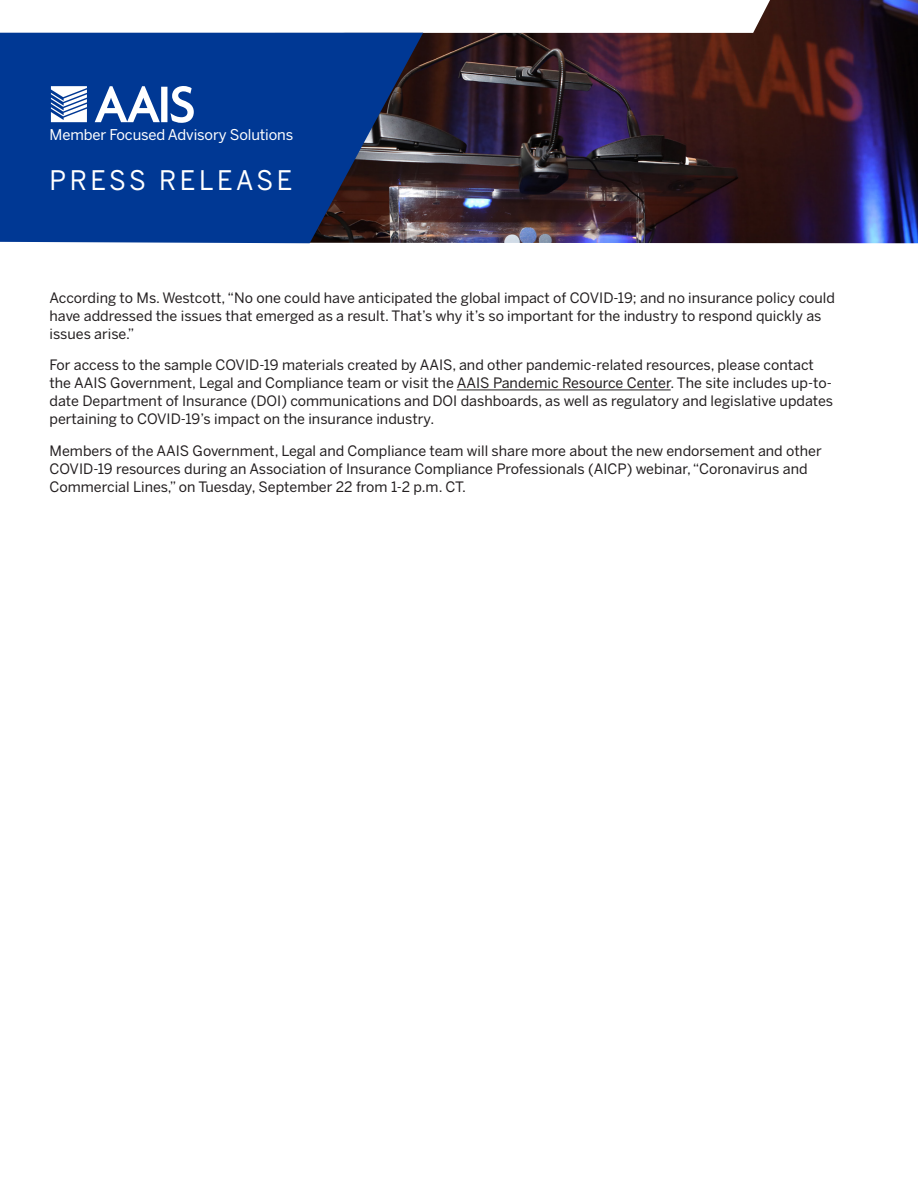
<style>
.page{position:relative;width:918px;height:1188px;background:#fff}
.page>*{position:absolute;margin:0;border:0;box-sizing:border-box;transform-origin:0 0}
.t1{font:26.85px "Benton Sans";letter-spacing:.14em;color:#fff;scale:.95 1}
.t2{font:14.7px "Benton Sans";letter-spacing:-.01em;color:#fff}
.t3{font:14.25px/18px "Benton Sans";color:#231f20}
</style>
<div class="page">
<hr style="left:457px;top:390px;width:214px;height:1px;background:#231f20">
<img style="left:275px;top:0;width:643px;height:243px">
<svg style="left:0;top:33px;width:423px;height:210px;background:#0a3887"></svg>
<svg style="left:51px;top:86px;width:36px;height:36px"></svg>
<svg style="left:95px;top:86px;width:99px;height:37px"></svg>
<p class="t2" style="left:50px;top:126px;width:245px">Member Focused Advisory Solutions</p>
<p class="t1" style="left:50px;top:164px;width:257px">PRESS RELEASE</p>
<p class="t3" style="left:50px;top:289px;width:787px">According to Ms. Westcott, “No one could have anticipated the global impact of COVID-19; and no insurance policy could have addressed the issues that emerged as a result. That’s why it’s so important for the industry to respond quickly as issues arise.”</p>
<p class="t3" style="left:50px;top:356px;width:785px">For access to the sample COVID-19 materials created by AAIS, and other pandemic-related resources, please contact the AAIS Government, Legal and Compliance team or visit the AAIS Pandemic Resource Center. The site includes up-to&shy;date Department of Insurance (DOI) communications and DOI dashboards, as well as regulatory and legislative updates pertaining to COVID-19’s impact on the insurance industry.</p>
<p class="t3" style="left:50px;top:442px;width:774px">Members of the AAIS Government, Legal and Compliance team will share more about the new endorsement and other<br>COVID-19 resources during an Association of Insurance Compliance Professionals (AICP) webinar, “Coronavirus and<br>Commercial Lines,” on Tuesday, September 22 from 1-2 p.m. CT.</p>
</div>
